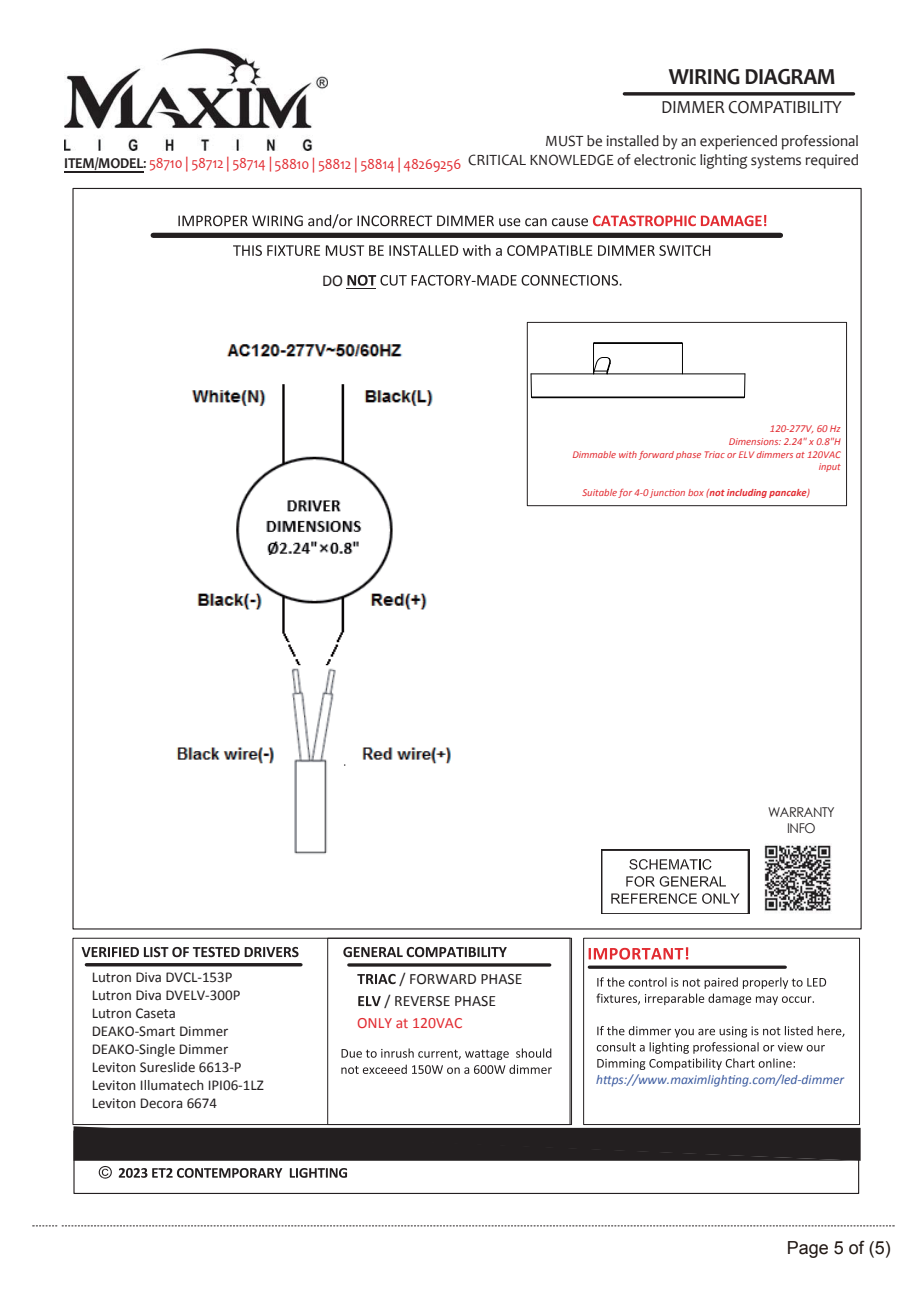
<style>
.page{position:relative;width:919px;height:1289px;background:#fff}
.page>*{position:absolute;margin:0;border:0;box-sizing:border-box;transform-origin:0 0}
.t1{font:700 23.1px "Candara";letter-spacing:-.015em;color:#231f20;scale:.95 1}
.t2{font:18.45px "Candara";letter-spacing:-.02em;color:#231f20;scale:.95 1}
.t3{font:18px "Arial";color:#211814}
.t4{font:16.5px "Calibri";color:#231f20}
.t5{font:15.75px/18.9px "Candara";color:#231f20;text-align:right;scale:.95 1}
.t6{font:15.75px/22px "Calibri";color:#231f20}
.t7{font:15.75px "Calibri";color:#e22c32}
.t8{font:15px/18px "Calibri";color:#231f20}
.t9{font:italic 13.5px "Calibri";color:#3d5ca0}
.t10{font:13.5px/16.2px "Century Gothic";letter-spacing:-.03em;color:#231f20;text-align:center;scale:.95 1}
.t11{font:italic 10.65px/12.8px "Calibri";color:#e22c32;text-align:right}
.t12{font:italic 10.5px/12.8px "Calibri";color:#e22c32;text-align:right}
.s1{font-weight:700}
</style>
<div class="page">
<svg style="left:33px;top:1225px;width:861px;height:1px"></svg>
<img style="left:176px;top:326px;width:401px;height:528px">
<div style="left:153px;top:233px;width:627px;height:5px;background:#231f20"></div>
<svg style="left:624px;top:92px;width:229px;height:4px"></svg>
<div style="left:72px;top:937px;width:498px;height:187px;border:1px solid #231f20"></div>
<div style="left:583px;top:937px;width:276px;height:187px;border:1px solid #231f20"></div>
<hr style="left:86px;top:963px;width:215px;height:3px;background:#231f20">
<svg style="left:601px;top:849px;width:148px;height:64px"></svg>
<hr style="left:64px;top:172px;width:80px;height:1px;background:#231f20">
<svg style="left:178px;top:214px;width:588px;height:14px"></svg>
<svg style="left:233px;top:244px;width:477px;height:12px"></svg>
<svg style="left:347px;top:275px;width:274px;height:11px"></svg>
<svg style="left:73px;top:1126px;width:787px;height:52px"></svg>
<svg style="left:82px;top:946px;width:216px;height:11px"></svg>
<svg style="left:357px;top:973px;width:38px;height:11px"></svg>
<svg style="left:358px;top:996px;width:23px;height:10px"></svg>
<svg style="left:596px;top:977px;width:230px;height:28px"></svg>
<svg style="left:596px;top:1026px;width:248px;height:43px"></svg>
<svg style="left:341px;top:1048px;width:211px;height:25px"></svg>
<hr style="left:349px;top:963px;width:200px;height:3px;background:#231f20">
<svg style="left:343px;top:946px;width:163px;height:11px"></svg>
<hr style="left:589px;top:965px;width:196px;height:3px;background:#231f20">
<svg style="left:588px;top:947px;width:100px;height:12px"></svg>
<div style="left:527px;top:322px;width:319px;height:184px;border:1px solid #231f20"></div>
<img style="left:65px;top:48px;width:262px;height:102px">
<img style="left:764px;top:845px;width:67px;height:68px">
<hr style="left:531px;top:397px;width:213px;height:1px;background:#030303">
<hr style="left:531px;top:373px;width:213px;height:1px;background:#030303">
<hr style="left:593px;top:343px;width:89px;height:1px;background:#030303">
<hr style="left:594px;top:342px;width:87px;height:1px;background:#030303">
<hr style="left:682px;top:343px;width:1px;height:31px;background:#030303">
<svg style="left:594px;top:357px;width:16px;height:17px"></svg>
<hr style="left:593px;top:343px;width:1px;height:31px;background:#030303">
<svg style="left:743px;top:374px;width:2px;height:24px"></svg>
<svg style="left:530px;top:374px;width:2px;height:24px"></svg>
<h1 class="t1" style="left:668px;top:62px;width:177px">WIRING DIAGRAM</h1>
<p class="t2" style="left:661px;top:95px;width:192px">DIMMER COMPATIBILITY</p>
<p class="t5" style="left:64px;top:131px;width:838px">MUST be installed by an experienced professional<br><sub>ITEM/MODEL</sub><sub>:</sub> <sub>58710</sub> <sub>|</sub> <sub>58712</sub> <sub>|</sub> <sub>58714</sub> <sub>|</sub> <sub>58810</sub> <sub>|</sub> <sub>58812</sub> <sub>|</sub> <sub>58814</sub> <sub>|</sub> <sub>48269256</sub> CRITICAL KNOWLEDGE of electronic lighting systems required</p>
<p class="t4" style="left:322px;top:269px;width:22px">DO</p>
<p class="t11" style="left:728px;top:422px;width:113px">120-277V, 60 Hz<br>Dimensions: 2.24" x 0.8"H</p>
<p class="t12" style="left:572px;top:447px;width:270px">Dimmable with forward phase Triac or ELV dimmers at 120VAC input</p>
<p class="t11" style="left:582px;top:485px;width:229px">Suitable for 4-0 junction box (<span class="s1">not including pancake</span>)</p>
<p class="t8" style="left:92px;top:968px;width:174px">Lutron Diva DVCL-153P<br>Lutron Diva DVELV-300P<br>Lutron Caseta<br>DEAKO-Smart Dimmer<br>DEAKO-Single Dimmer<br>Leviton Sureslide 6613-P<br>Leviton Illumatech IPI06-1LZ<br>Leviton Decora 6674</p>
<p class="t6" style="left:384px;top:967px;width:139px;text-indent:15px">/ FORWARD PHASE / REVERSE PHASE</p>
<p class="t7" style="left:357px;top:1012px;width:107px">ONLY at 120VAC</p>
<p class="t10" style="left:768px;top:803px;width:72px">WARRANTY<br>INFO</p>
<p class="t9" style="left:596px;top:1070px;width:249px">https://www.maximlighting.com/led-dimmer</p>
<p class="t3" style="left:786px;top:1236px;width:106px">Page 5 of (5)</p>
</div>
